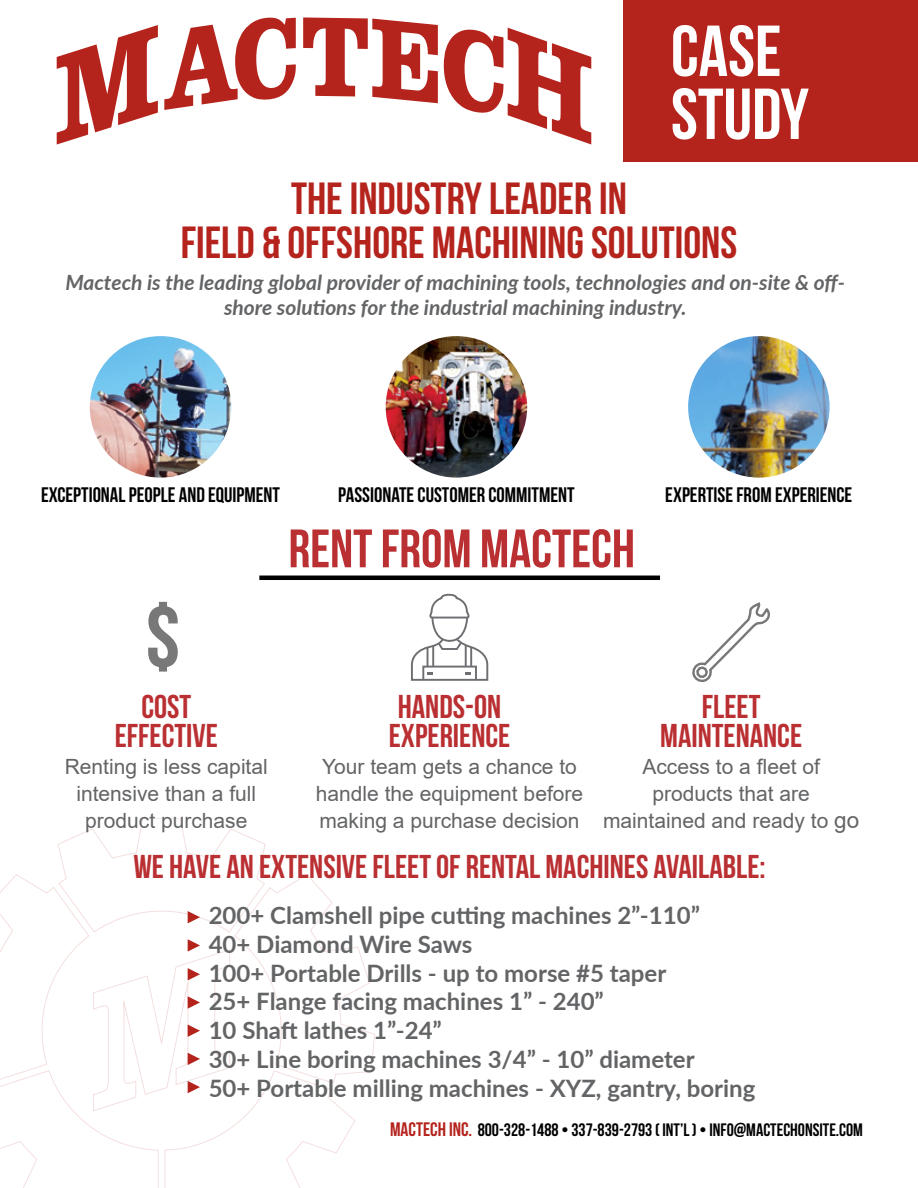
<style>
.page{position:relative;width:918px;height:1188px;background:#fff}
.page>*{position:absolute;margin:0;border:0;box-sizing:border-box;transform-origin:0 0}
.t1{font:72px/63px "Bebas Neue";color:#fff}
.t2{font:54px "Bebas Neue";color:#ba2f32}
.t3{font:45px/43.5px "Bebas Neue";color:#b5231d;text-align:center}
.t4{font:33px/28.5px "Bebas Neue";color:#ba2f32;text-align:center}
.t5{font:700 24px/28.8px "Lato";color:#636466}
.t6{font:21px/27px "Arial";color:#636466;text-align:center}
.t7{font:italic 700 21px/25.2px "Lato";color:#636466;text-align:center}
.t8{font:21px "Bebas Neue";color:#000}
.t9{font:18px "Bebas Neue";color:#000}
.s1{font-size:22.5px}
.s2{font-size:19.5px;color:#b5231d}
</style>
<div class="page">
<div style="left:623px;top:0;width:295px;height:162px;background:#b5241c"></div>
<svg style="left:57px;top:25px;width:101px;height:120px"></svg>
<svg style="left:164px;top:18px;width:132px;height:92px"></svg>
<svg style="left:303px;top:17px;width:135px;height:86px"></svg>
<svg style="left:444px;top:28px;width:147px;height:117px"></svg>
<svg style="left:0;top:818px;width:375px;height:370px"></svg>
<img style="left:386px;top:336px;width:141px;height:142px;border-radius:71px">
<img style="left:90px;top:336px;width:141px;height:142px;border-radius:71px">
<img style="left:688px;top:336px;width:142px;height:142px;border-radius:71px">
<svg style="left:148px;top:602px;width:30px;height:70px"></svg>
<svg style="left:411px;top:594px;width:78px;height:87px"></svg>
<svg style="left:692px;top:603px;width:78px;height:79px"></svg>
<svg style="left:188px;top:911px;width:12px;height:12px"></svg>
<svg style="left:188px;top:1081px;width:12px;height:12px"></svg>
<svg style="left:188px;top:939px;width:12px;height:13px"></svg>
<svg style="left:188px;top:968px;width:12px;height:12px"></svg>
<svg style="left:188px;top:996px;width:12px;height:13px"></svg>
<svg style="left:188px;top:1025px;width:12px;height:12px"></svg>
<svg style="left:188px;top:1053px;width:12px;height:12px"></svg>
<hr style="left:259px;top:576px;width:401px;height:4px;background:#000">
<h1 class="t1" style="left:671px;top:19px;width:140px">CASE<br>STUDY</h1>
<h3 class="t3" style="left:181px;top:177px;width:558px">THE INDUSTRY LEADER IN<br>FIELD &amp; OFFSHORE MACHINING SOLUTIONS</h3>
<p class="t7" style="left:65px;top:269px;width:781px">Mactech is the leading global provider of machining tools, technologies and on-site &amp; off&shy;shore solutions for the industrial machining industry.</p>
<p class="t8" style="left:41px;top:483px;width:241px">EXCEPTIONAL PEOPLE AND EQUIPMENT</p>
<p class="t8" style="left:338px;top:483px;width:238px">PASSIONATE CUSTOMER COMMITMENT</p>
<p class="t8" style="left:665px;top:483px;width:189px">EXPERTISE FROM EXPERIENCE</p>
<h2 class="t2" style="left:289px;top:519px;width:348px">RENT FROM MACTECH</h2>
<h3 class="t4" style="left:115px;top:692px;width:105px">COST<br>EFFECTIVE</h3>
<p class="t6" style="left:65px;top:753px;width:205px">Renting is less capital intensive than a full product purchase</p>
<h3 class="t4" style="left:389px;top:692px;width:123px;text-align:left">HANDS-ON<br>EXPERIENCE</h3>
<p class="t6" style="left:316px;top:753px;width:269px;text-align:left">Your team gets a chance to handle the equipment before making a purchase decision</p>
<h3 class="t4" style="left:660px;top:692px;width:144px">FLEET<br>MAINTENANCE</h3>
<p class="t6" style="left:603px;top:753px;width:258px">Access to a fleet of products that are maintained and ready to <span class="s1">go</span></p>
<h3 class="t4" style="left:133px;top:852px;width:634px">WE HAVE AN EXTENSIVE FLEET OF RENTAL MACHINES AVAILABLE:</h3>
<p class="t5" style="left:209px;top:900px;width:548px">200+ Clamshell pipe cutting machines 2”-110”<br>40+ Diamond Wire Saws<br>100+ Portable Drills - up to morse #5 taper<br>25+ Flange facing machines 1” - 240”<br>10 Shaft lathes 1”-24”<br>30+ Line boring machines 3/4” - 10” diameter<br>50+ Portable milling machines - XYZ, gantry, boring</p>
<p class="t9" style="left:390px;top:1119px;width:474px"><span class="s2">MACTECH INC.</span> 800-328-1488 • 337-839-2793 ( INT’L ) • INFO@MACTECHONSITE.COM</p>
</div>
